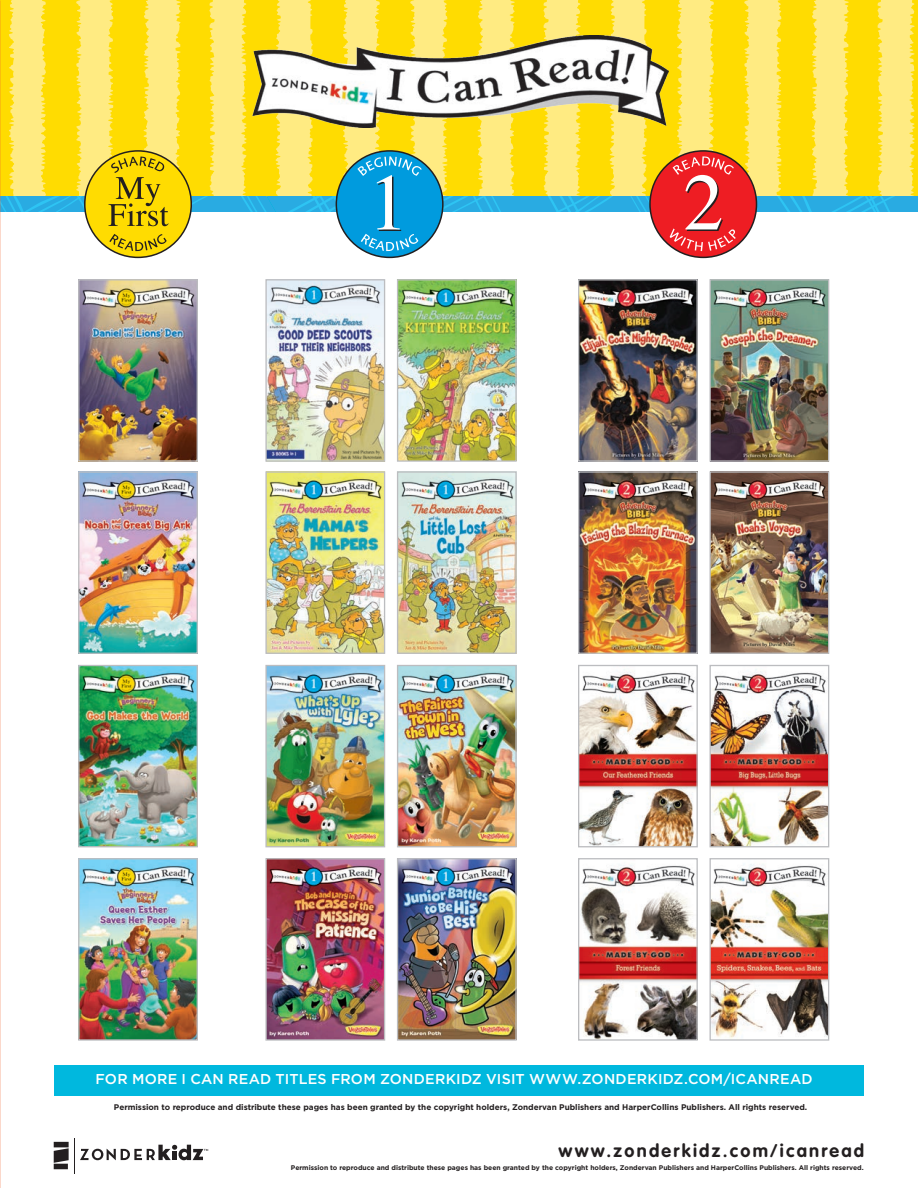
<style>
.page{position:relative;width:918px;height:1188px;background:#fff}
.page>*{position:absolute;margin:0;border:0;box-sizing:border-box;transform-origin:0 0}
.t1{font:700 18px "VAG Rounded";letter-spacing:.125em;color:#231f20}
.t2{font:500 14.25px "Gotham";letter-spacing:.015em;color:#fff}
.t3{font:700 8.1px "Gotham";color:#231f20}
.t4{font:700 6.75px "Gotham";color:#231f20}
</style>
<div class="page">
<svg style="left:0;top:0;width:918px;height:197px;background:#fde241"></svg>
<svg style="left:0;top:197px;width:918px;height:14px;background:#29afe4"></svg>
<div style="left:85px;top:151px;width:106px;height:106px;background:#ffdc01;border-radius:50%"></div>
<div style="left:84px;top:150px;width:108px;height:108px;border:2px solid #231f20;border-radius:50%"></div>
<svg style="left:108px;top:157px;width:61px;height:69px"></svg>
<svg style="left:109px;top:234px;width:58px;height:17px"></svg>
<div style="left:650px;top:151px;width:107px;height:106px;background:#ee1d23;border-radius:50%"></div>
<div style="left:649px;top:150px;width:108px;height:108px;border:2px solid #231f20;border-radius:50%"></div>
<svg style="left:670px;top:156px;width:66px;height:95px"></svg>
<div style="left:336px;top:151px;width:107px;height:106px;background:#009bde;border-radius:50%"></div>
<div style="left:336px;top:150px;width:108px;height:108px;border:2px solid #231f20;border-radius:50%"></div>
<svg style="left:357px;top:156px;width:65px;height:95px"></svg>
<img style="left:249px;top:35px;width:420px;height:93px">
<img style="left:80px;top:281px;width:116px;height:179px">
<div style="left:78px;top:279px;width:120px;height:183px;border:1px solid #bcbdc0"></div>
<img style="left:80px;top:473px;width:116px;height:179px">
<div style="left:78px;top:471px;width:120px;height:183px;border:1px solid #bcbdc0"></div>
<img style="left:80px;top:667px;width:116px;height:178px">
<div style="left:78px;top:665px;width:120px;height:182px;border:1px solid #bcbdc0"></div>
<img style="left:80px;top:860px;width:116px;height:179px">
<div style="left:78px;top:858px;width:120px;height:183px;border:1px solid #bcbdc0"></div>
<img style="left:267px;top:281px;width:116px;height:179px">
<div style="left:265px;top:279px;width:120px;height:183px;border:1px solid #bcbdc0"></div>
<img style="left:267px;top:473px;width:116px;height:179px">
<div style="left:265px;top:471px;width:120px;height:183px;border:1px solid #bcbdc0"></div>
<img style="left:399px;top:281px;width:116px;height:179px">
<div style="left:397px;top:279px;width:120px;height:183px;border:1px solid #bcbdc0"></div>
<img style="left:399px;top:473px;width:116px;height:179px">
<div style="left:397px;top:471px;width:120px;height:183px;border:1px solid #bcbdc0"></div>
<img style="left:399px;top:667px;width:116px;height:178px">
<div style="left:397px;top:665px;width:120px;height:182px;border:1px solid #bcbdc0"></div>
<img style="left:267px;top:667px;width:116px;height:178px">
<div style="left:265px;top:665px;width:120px;height:182px;border:1px solid #bcbdc0"></div>
<img style="left:267px;top:860px;width:116px;height:179px">
<div style="left:265px;top:858px;width:120px;height:183px;border:1px solid #bcbdc0"></div>
<img style="left:399px;top:860px;width:116px;height:179px">
<div style="left:397px;top:858px;width:120px;height:183px;border:1px solid #bcbdc0"></div>
<img style="left:712px;top:473px;width:115px;height:179px">
<div style="left:710px;top:471px;width:119px;height:183px;border:1px solid #bcbdc0"></div>
<img style="left:712px;top:281px;width:115px;height:179px">
<div style="left:710px;top:279px;width:119px;height:183px;border:1px solid #bcbdc0"></div>
<img style="left:580px;top:473px;width:116px;height:179px">
<div style="left:578px;top:471px;width:120px;height:183px;border:1px solid #bcbdc0"></div>
<img style="left:580px;top:281px;width:116px;height:179px">
<div style="left:578px;top:279px;width:120px;height:183px;border:1px solid #bcbdc0"></div>
<img style="left:712px;top:669px;width:115px;height:176px">
<div style="left:710px;top:665px;width:119px;height:182px;border:1px solid #bcbdc0"></div>
<img style="left:712px;top:864px;width:115px;height:175px">
<div style="left:710px;top:858px;width:119px;height:183px;border:1px solid #bcbdc0"></div>
<img style="left:580px;top:865px;width:116px;height:174px">
<div style="left:578px;top:858px;width:120px;height:183px;border:1px solid #bcbdc0"></div>
<img style="left:580px;top:669px;width:116px;height:176px">
<div style="left:578px;top:665px;width:120px;height:182px;border:1px solid #bcbdc0"></div>
<div style="left:55px;top:1065px;width:809px;height:31px;background:#00b8de"></div>
<svg style="left:54px;top:1142px;width:15px;height:27px"></svg>
<hr style="left:75px;top:1138px;width:1px;height:36px;background:#231f20">
<svg style="left:80px;top:1145px;width:128px;height:15px"></svg>
<p class="t2" style="left:96px;top:1070px;width:718px">FOR MORE I CAN READ TITLES FROM ZONDERKIDZ VISIT WWW.ZONDERKIDZ.COM/ICANREAD</p>
<p class="t3" style="left:114px;top:1102px;width:695px">Permission to reproduce and distribute these pages has been granted by the copyright holders, Zondervan Publishers and HarperCollins Publishers. All rights reserved.</p>
<h1 class="t1" style="left:558px;top:1140px;width:307px">www.zonderkidz.com/icanread</h1>
<p class="t4" style="left:291px;top:1163px;width:574px">Permission to reproduce and distribute these pages has been granted by the copyright holders, Zondervan Publishers and HarperCollins Publishers. All rights reserved.</p>
</div>
